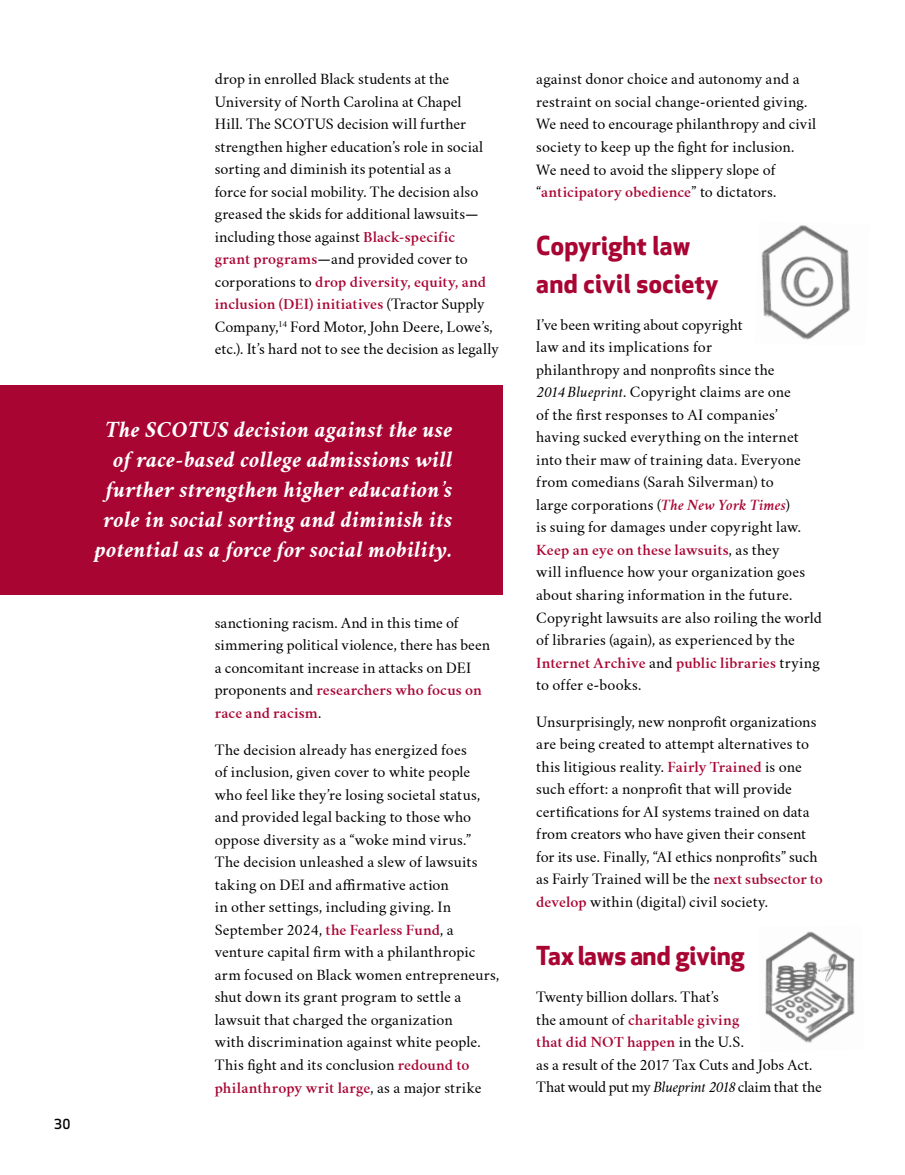
<style>
.page{position:relative;width:905px;height:1175px;background:#fff}
.page>*{position:absolute;margin:0;border:0;box-sizing:border-box;transform-origin:0 0}
.t1{font:700 25.5px/37.5px "Apex New FCMA";letter-spacing:.01em;color:#a90533}
.t2{font:italic 700 21px/30px "Crimson Text";letter-spacing:.01em;color:#fff;text-align:right}
.t3{font:13.8px/22.5px "Crimson Text";letter-spacing:.005em;color:#000}
.t4{font:500 13.5px "Apex New FCMA";color:#000}
.s1{font-weight:600;color:#a90533}
.s2{font-style:italic}
.s3{font-weight:600;font-style:italic;color:#a90533}
</style>
<div class="page">
<div style="left:0;top:385px;width:502px;height:210px;background:#a90533"></div>
<img style="left:761px;top:225px;width:89px;height:115px">
<img style="left:765px;top:931px;width:90px;height:112px">
<p class="t3" style="left:215px;top:68px;width:285px">drop in enrolled Black students at the University of North Carolina at Chapel<br>Hill. The SCOTUS decision will further strengthen higher education’s role in social sorting and diminish its potential as a<br>force for social mobility. The decision also greased the skids for additional lawsuits— including those against <span class="s1">Black-specific<br>grant programs</span>—and provided cover to corporations to <span class="s1">drop diversity, equity, and inclusion (DEI) initiatives</span> (Tractor Supply Company,<sup>14</sup> Ford Motor, John Deere, Lowe’s, etc.). It’s hard not to see the decision as legally</p>
<p class="t4" style="left:54px;top:1116px;width:18px">30</p>
<h2 class="t2" style="left:95px;top:415px;width:359px">The SCOTUS decision against the use of race-based college admissions will further strengthen higher education’s role in social sorting and diminish its potential as a force for social mobility.</h2>
<p class="t3" style="left:215px;top:611px;width:277px">sanctioning racism. And in this time of simmering political violence, there has been a concomitant increase in attacks on DEI proponents and <span class="s1">researchers who focus on race and racism</span>.</p>
<p class="t3" style="left:215px;top:738px;width:286px">The decision already has energized foes<br>of inclusion, given cover to white people who feel like they’re losing societal status, and provided legal backing to those who oppose diversity as a “woke mind virus.” The decision unleashed a slew of lawsuits taking on DEI and affirmative action<br>in other settings, including giving. In September 2024, <span class="s1">the Fearless Fund</span>, a venture capital firm with a philanthropic arm focused on Black women entrepreneurs, shut down its grant program to settle a lawsuit that charged the organization<br>with discrimination against white people.<br>This fight and its conclusion <span class="s1">redound to philanthropy writ large</span>, as a major strike</p>
<p class="t3" style="left:536px;top:68px;width:281px">against donor choice and autonomy and a restraint on social change-oriented giving.<br>We need to encourage philanthropy and civil society to keep up the fight for inclusion.<br>We need to avoid the slippery slope of “<span class="s1">anticipatory obedience</span>” to dictators.</p>
<h1 class="t1" style="left:536px;top:228px;width:184px">Copyright law and civil society</h1>
<p class="t3" style="left:536px;top:313px;width:287px">I’ve been writing about copyright<br>law and its implications for<br>philanthropy and nonprofits since the<br><span class="s2">2014 Blueprint</span>. Copyright claims are one<br>of the first responses to AI companies’ having sucked everything on the internet into their maw of training data. Everyone from comedians (Sarah Silverman) to<br>large corporations (<span class="s3">The New York Times</span>)<br>is suing for damages under copyright law.<br><span class="s1">Keep an eye on these lawsuits</span>, as they<br>will influence how your organization goes about sharing information in the future.<br>Copyright lawsuits are also roiling the world of libraries (again), as experienced by the <span class="s1">Internet Archive</span> and <span class="s1">public libraries</span> trying to offer e-books.</p>
<p class="t3" style="left:536px;top:710px;width:288px">Unsurprisingly, new nonprofit organizations are being created to attempt alternatives to this litigious reality. <span class="s1">Fairly Trained</span> is one such effort: a nonprofit that will provide certifications for AI systems trained on data from creators who have given their consent for its use. Finally, “AI ethics nonprofits” such as Fairly Trained will be the <span class="s1">next subsector to develop</span> within (digital) civil society.</p>
<h1 class="t1" style="left:536px;top:938px;width:210px">Tax laws and giving</h1>
<p class="t3" style="left:536px;top:986px;width:287px">Twenty billion dollars. That’s<br>the amount of <span class="s1">charitable giving<br>that did NOT happen</span> in the U.S.<br>as a result of the 2017 Tax Cuts and Jobs Act.<br>That would put my <span class="s2">Blueprint 2018</span> claim that the</p>
</div>
